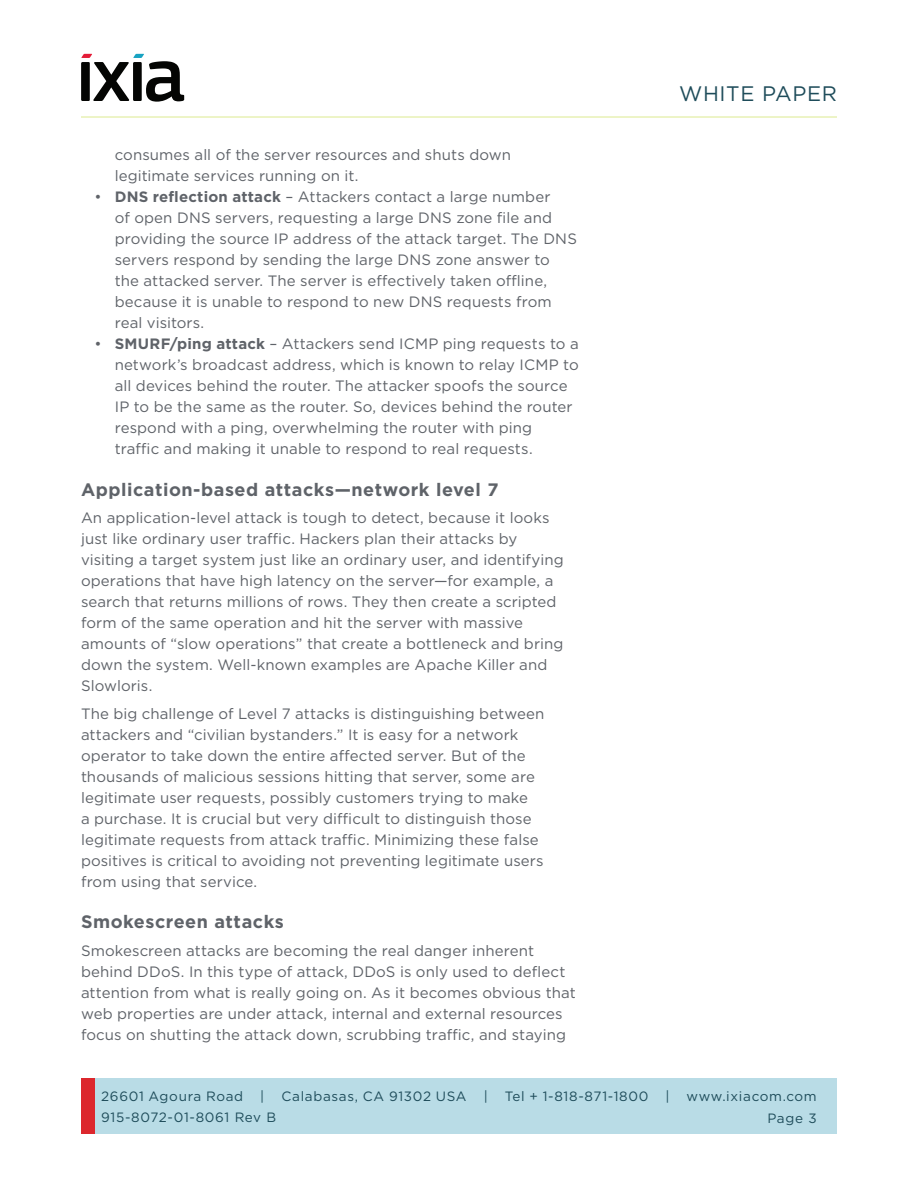
<style>
.page{position:relative;width:918px;height:1188px;background:#fff}
.page>*{position:absolute;margin:0;border:0;box-sizing:border-box;transform-origin:0 0}
.t1{font:21px "Gotham";letter-spacing:.03em;color:#1e4c5a}
.Header_2{font:700 18px "Gotham";letter-spacing:.03em;color:#5f6369}
.Body{font:15px/21px "Gotham";letter-spacing:.005em;color:#5f6369}
.t2{font:13.5px "Gotham";letter-spacing:.05em;color:#1e4c5a}
.s1{font-weight:700}
</style>
<div class="page">
<div style="left:81px;top:1079px;width:756px;height:55px;background:#b9dce6"></div>
<div style="left:81px;top:1079px;width:13px;height:55px;background:#dc272d"></div>
<hr style="left:81px;top:117px;width:756px;height:1px;background:#dcea90">
<svg style="left:81px;top:54px;width:103px;height:48px"></svg>
<p class="Body" style="left:115px;top:144px;width:398px">consumes all of the server resources and shuts down legitimate services running on it.</p>
<p class="Body" style="left:115px;top:186px;width:464px;text-indent:-20px">• <span class="s1">DNS reflection attack</span> – Attackers contact a large number<br>of open DNS servers, requesting a large DNS zone file and providing the source IP address of the attack target. The DNS servers respond by sending the large DNS zone answer to the attacked server. The server is effectively taken offline, because it is unable to respond to new DNS requests from real visitors.</p>
<p class="Body" style="left:115px;top:333px;width:466px;text-indent:-20px">• <span class="s1">SMURF/ping attack</span> – Attackers send ICMP ping requests to a network’s broadcast address, which is known to relay ICMP to all devices behind the router. The attacker spoofs the source IP to be the same as the router. So, devices behind the router respond with a ping, overwhelming the router with ping traffic and making it unable to respond to real requests.</p>
<p class="Header_2" style="left:81px;top:477px;width:419px">Application-based attacks—network level 7</p>
<p class="Body" style="left:81px;top:507px;width:484px">An application-level attack is tough to detect, because it looks just like ordinary user traffic. Hackers plan their attacks by visiting a target system just like an ordinary user, and identifying operations that have high latency on the server—for example, a search that returns millions of rows. They then create a scripted form of the same operation and hit the server with massive amounts of “slow operations” that create a bottleneck and bring down the system. Well-known examples are Apache Killer and Slowloris.</p>
<p class="Body" style="left:81px;top:703px;width:465px">The big challenge of Level 7 attacks is distinguishing between attackers and “civilian bystanders.” It is easy for a network operator to take down the entire affected server. But of the thousands of malicious sessions hitting that server, some are legitimate user requests, possibly customers trying to make<br>a purchase. It is crucial but very difficult to distinguish those legitimate requests from attack traffic. Minimizing these false positives is critical to avoiding not preventing legitimate users from using that service.</p>
<p class="Header_2" style="left:81px;top:910px;width:204px">Smokescreen attacks</p>
<p class="Body" style="left:81px;top:940px;width:496px">Smokescreen attacks are becoming the real danger inherent behind DDoS. In this type of attack, DDoS is only used to deflect attention from what is really going on. As it becomes obvious that web properties are under attack, internal and external resources focus on shutting the attack down, scrubbing traffic, and staying</p>
<h1 class="t1" style="left:679px;top:80px;width:159px">WHITE PAPER</h1>
<p class="t2" style="left:101px;top:1087px;width:144px">26601 Agoura Road</p>
<p class="t2" style="left:260px;top:1087px;width:6px">|</p>
<p class="t2" style="left:282px;top:1087px;width:187px">Calabasas, CA 91302 USA</p>
<p class="t2" style="left:484px;top:1087px;width:6px">|</p>
<p class="t2" style="left:505px;top:1087px;width:145px">Tel + 1-818-871-1800</p>
<p class="t2" style="left:665px;top:1087px;width:6px">|</p>
<p class="t2" style="left:687px;top:1087px;width:132px">www.ixiacom.com</p>
<p class="t2" style="left:101px;top:1109px;width:177px">915-8072-01-8061 Rev B</p>
<p class="t2" style="left:767px;top:1110px;width:51px">Page 3</p>
</div>
